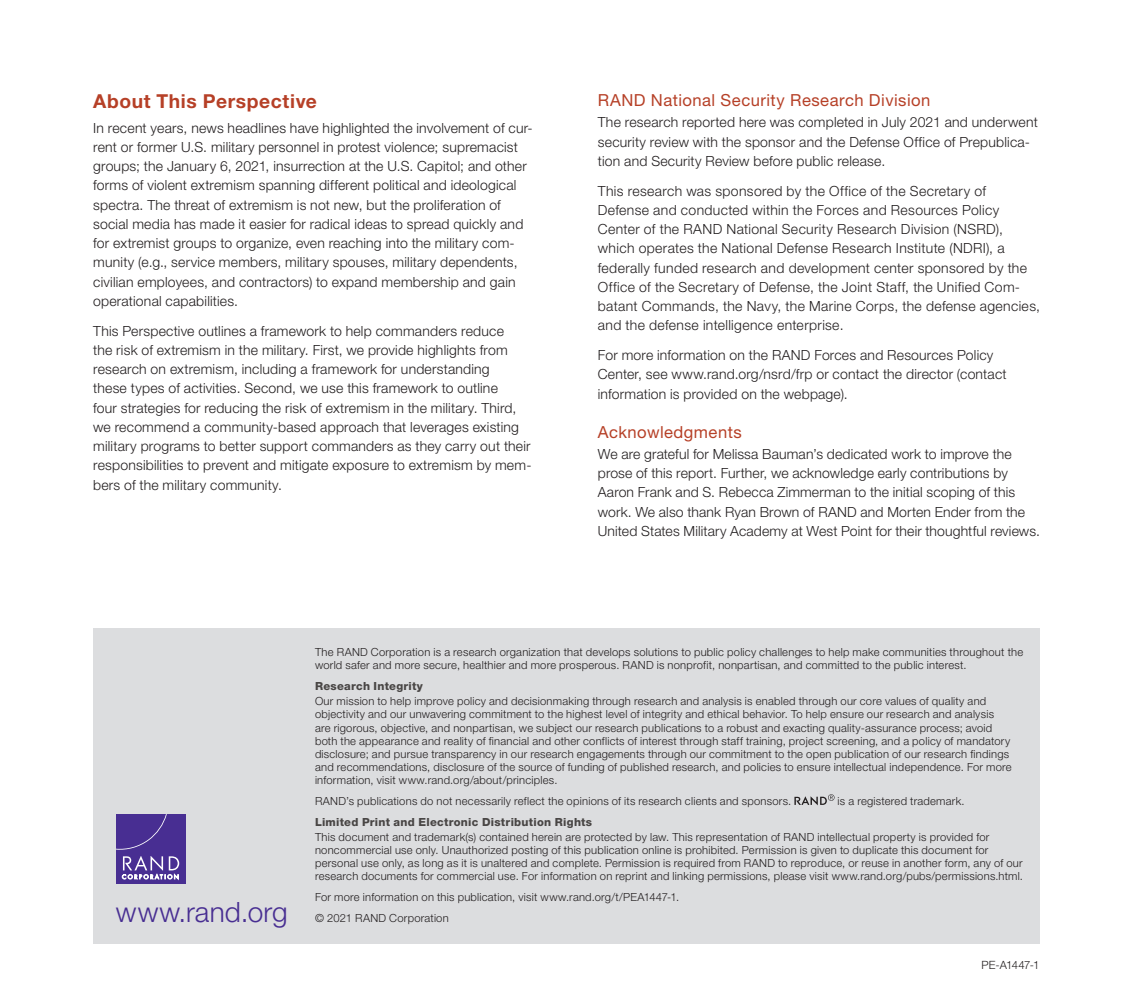
<style>
.page{position:relative;width:1134px;height:1008px;background:#fff}
.page>*{position:absolute;margin:0;border:0;box-sizing:border-box;transform-origin:0 0}
.t1{font:300 28px "Helvetica Neue LT Std";letter-spacing:.005em;color:#482e92}
.t2{font:700 19.25px "Helvetica Neue LT Std";letter-spacing:.03em;color:#b64027}
.t3{font:16.62px "Helvetica Neue LT Std";letter-spacing:.03em;color:#b64027}
.t4{font:300 14px/19.2px "Helvetica Neue LT Std";letter-spacing:.015em;color:#231f20}
.t5{font:300 11.38px "Helvetica Neue LT Std";letter-spacing:-.035em;color:#231f20}
.t6{font:300 11.2px/13.1px "Helvetica Neue LT Std";letter-spacing:.02em;color:#231f20}
.t7{font:800 11.2px "Helvetica Neue LT Std";letter-spacing:.025em;color:#494645}
</style>
<div class="page">
<div style="left:93px;top:628px;width:947px;height:315px;background:#dcdddf"></div>
<div style="left:116px;top:814px;width:69px;height:70px;background:#482e92"></div>
<svg style="left:116px;top:814px;width:63px;height:66px"></svg>
<svg style="left:794px;top:794px;width:41px;height:11px"></svg>
<h2 class="t2" style="left:93px;top:90px;width:225px">About This Perspective</h2>
<p class="t4" style="left:93px;top:120px;width:441px">In recent years, news headlines have highlighted the involvement of cur&shy;rent or former U.S. military personnel in protest violence; supremacist groups; the January 6, 2021, insurrection at the U.S. Capitol; and other forms of violent extremism spanning different political and ideological spectra. The threat of extremism is not new, but the proliferation of social media has made it easier for radical ideas to spread quickly and for extremist groups to organize, even reaching into the military com&shy;munity (e.g., service members, military spouses, military dependents, civilian employees, and contractors) to expand membership and gain operational capabilities.</p>
<p class="t4" style="left:93px;top:323px;width:440px">This Perspective outlines a framework to help commanders reduce<br>the risk of extremism in the military. First, we provide highlights from research on extremism, including a framework for understanding<br>these types of activities. Second, we use this framework to outline<br>four strategies for reducing the risk of extremism in the military. Third, we recommend a community-based approach that leverages existing military programs to better support commanders as they carry out their responsibilities to prevent and mitigate exposure to extremism by mem&shy;bers of the military community.</p>
<p class="t3" style="left:598px;top:94px;width:334px">RAND National Security Research Division</p>
<p class="t4" style="left:598px;top:114px;width:441px">The research reported here was completed in July 2021 and underwent security review with the sponsor and the Defense Office of Prepublica&shy;tion and Security Review before public release.</p>
<p class="t4" style="left:598px;top:182px;width:444px">This research was sponsored by the Office of the Secretary of Defense and conducted within the Forces and Resources Policy Center of the RAND National Security Research Division (NSRD), which operates the National Defense Research Institute (NDRI), a federally funded research and development center sponsored by the Office of the Secretary of Defense, the Joint Staff, the Unified Com&shy;batant Commands, the Navy, the Marine Corps, the defense agencies, and the defense intelligence enterprise.</p>
<p class="t4" style="left:598px;top:347px;width:410px">For more information on the RAND Forces and Resources Policy<br>Center, see www.rand.org/nsrd/frp or contact the director (contact information is provided on the webpage).</p>
<p class="t3" style="left:598px;top:426px;width:145px">Acknowledgments</p>
<p class="t4" style="left:598px;top:446px;width:444px">We are grateful for Melissa Bauman’s dedicated work to improve the prose of this report. Further, we acknowledge early contributions by Aaron Frank and S. Rebecca Zimmerman to the initial scoping of this work. We also thank Ryan Brown of RAND and Morten Ender from the United States Military Academy at West Point for their thoughtful reviews.</p>
<h1 class="t1" style="left:116px;top:902px;width:173px">www.rand.org</h1>
<p class="t6" style="left:315px;top:647px;width:710px">The RAND Corporation is a research organization that develops solutions to public policy challenges to help make communities throughout the world safer and more secure, healthier and more prosperous. RAND is nonprofit, nonpartisan, and committed to the public interest.</p>
<p class="t7" style="left:315px;top:682px;width:110px">Research Integrity</p>
<p class="t6" style="left:315px;top:696px;width:698px">Our mission to help improve policy and decisionmaking through research and analysis is enabled through our core values of quality and objectivity and our unwavering commitment to the highest level of integrity and ethical behavior. To help ensure our research and analysis are rigorous, objective, and nonpartisan, we subject our research publications to a robust and exacting quality-assurance process; avoid both the appearance and reality of financial and other conflicts of interest through staff training, project screening, and a policy of mandatory disclosure; and pursue transparency in our research engagements through our commitment to the open publication of our research findings and recommendations, disclosure of the source of funding of published research, and policies to ensure intellectual independence. For more information, visit www.rand.org/about/principles.</p>
<p class="t6" style="left:315px;top:796px;width:478px">RAND’s publications do not necessarily reflect the opinions of its research clients and sponsors.</p>
<p class="t6" style="left:838px;top:796px;width:128px">is a registered trademark.</p>
<p class="t7" style="left:315px;top:818px;width:279px">Limited Print and Electronic Distribution Rights</p>
<p class="t6" style="left:315px;top:832px;width:710px">This document and trademark(s) contained herein are protected by law. This representation of RAND intellectual property is provided for noncommercial use only. Unauthorized posting of this publication online is prohibited. Permission is given to duplicate this document for personal use only, as long as it is unaltered and complete. Permission is required from RAND to reproduce, or reuse in another form, any of our research documents for commercial use. For information on reprint and linking permissions, please visit www.rand.org/pubs/permissions.html.</p>
<p class="t6" style="left:315px;top:888px;width:366px;line-height:21px">For more information on this publication, visit www.rand.org/t/PEA1447-1. © 2021 RAND Corporation</p>
<p class="t5" style="left:982px;top:961px;width:59px">PE-A1447-1</p>
</div>
